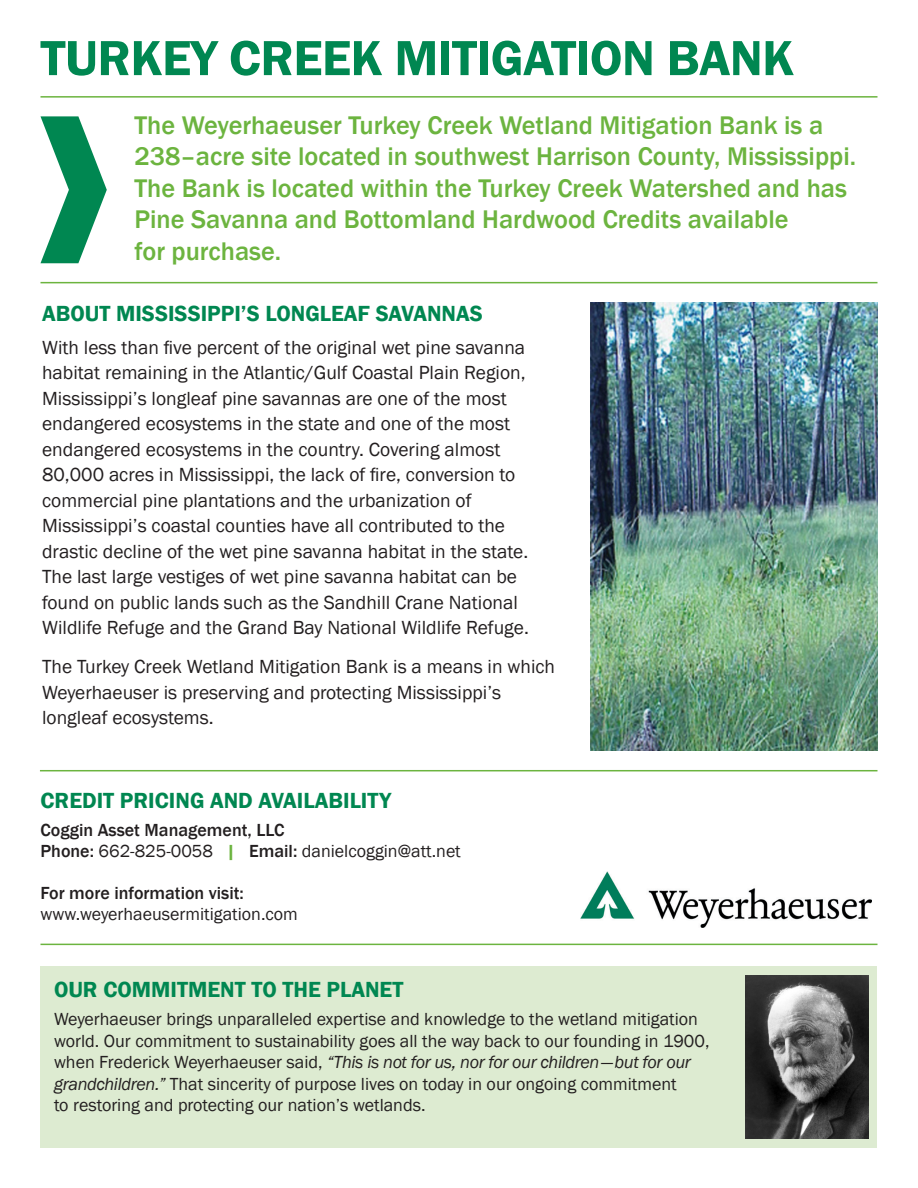
<style>
.page{position:relative;width:918px;height:1188px;background:#fff}
.page>*{position:absolute;margin:0;border:0;box-sizing:border-box;transform-origin:0 0}
.body_text{font:600 51px "Franklin Gothic";letter-spacing:-.01em;color:#008751}
.body_text-2{font:500 26.25px/31.5px "Franklin Gothic";color:#6cb43f}
.subhead{font:600 22.5px "Franklin Gothic";color:#008751}
.body_text-3{font:600 22.5px "Franklin Gothic";color:#008751}
.body_text-4{font:19.5px/25.5px "Franklin Gothic";color:#231f20}
.body_text-5{font:18px/21.6px "Franklin Gothic";color:#231f20}
.body_text-6{font:500 18px "Franklin Gothic";color:#231f20}
.s1{font-weight:500}
.s2{font-weight:600;color:#6cb43f}
.s3{font-style:italic}
</style>
<div class="page">
<div style="left:40px;top:966px;width:838px;height:182px;background:#ddebd1"></div>
<svg style="left:40px;top:116px;width:67px;height:147px"></svg>
<img style="left:746px;top:976px;width:122px;height:163px">
<img style="left:580px;top:871px;width:292px;height:56px">
<hr style="left:40px;top:96px;width:838px;height:2px;background:#6cb43f">
<hr style="left:40px;top:282px;width:838px;height:1px;background:#6cb43f">
<hr style="left:40px;top:944px;width:838px;height:1px;background:#6cb43f">
<hr style="left:40px;top:770px;width:837px;height:1px;background:#6cb43f">
<img style="left:591px;top:303px;width:287px;height:448px">
<p class="body_text" style="left:40px;top:27px;width:755px">TURKEY CREEK MITIGATION BANK</p>
<p class="body_text-2" style="left:134px;top:110px;width:723px">The Weyerhaeuser Turkey Creek Wetland Mitigation Bank is a 238–acre site located in southwest Harrison County, Mississippi.<br>The Bank is located within the Turkey Creek Watershed and has Pine Savanna and Bottomland Hardwood Credits available<br>for purchase.</p>
<p class="body_text-3" style="left:42px;top:300px;width:442px">ABOUT MISSISSIPPI’S LONGLEAF SAVANNAS</p>
<p class="body_text-4" style="left:42px;top:335px;width:488px">With less than five percent of the original wet pine savanna habitat remaining in the Atlantic/Gulf Coastal Plain Region, Mississippi’s longleaf pine savannas are one of the most endangered ecosystems in the state and one of the most endangered ecosystems in the country. Covering almost 80,000 acres in Mississippi, the lack of fire, conversion to commercial pine plantations and the urbanization of Mississippi’s coastal counties have all contributed to the drastic decline of the wet pine savanna habitat in the state.<br>The last large vestiges of wet pine savanna habitat can be found on public lands such as the Sandhill Crane National Wildlife Refuge and the Grand Bay National Wildlife Refuge.</p>
<p class="body_text-4" style="left:42px;top:654px;width:514px">The Turkey Creek Wetland Mitigation Bank is a means in which<br>Weyerhaeuser is preserving and protecting Mississippi’s longleaf ecosystems.</p>
<p class="subhead" style="left:40px;top:787px;width:352px">CREDIT PRICING AND AVAILABILITY</p>
<p class="body_text-6" style="left:40px;top:819px;width:246px">Coggin Asset Management, LLC</p>
<p class="body_text-5" style="left:40px;top:840px;width:422px"><span class="s1">Phone:</span> 662-825-0058 <span class="s2">|</span> <span class="s1">Email:</span> danielcoggin@att.net</p>
<p class="body_text-6" style="left:40px;top:882px;width:205px">For more information visit:</p>
<p class="body_text-5" style="left:40px;top:903px;width:259px">www.weyerhaeusermitigation.com</p>
<p class="subhead" style="left:54px;top:975px;width:351px">OUR COMMITMENT TO THE PLANET</p>
<p class="body_text-5" style="left:54px;top:1009px;width:657px">Weyerhaeuser brings unparalleled expertise and knowledge to the wetland mitigation world. Our commitment to sustainability goes all the way back to our founding in 1900, when Frederick Weyerhaeuser said, <span class="s3">“This is not for us, nor for our children—but for our grandchildren.”</span> That sincerity of purpose lives on today in our ongoing commitment<br>to restoring and protecting our nation’s wetlands.</p>
</div>
